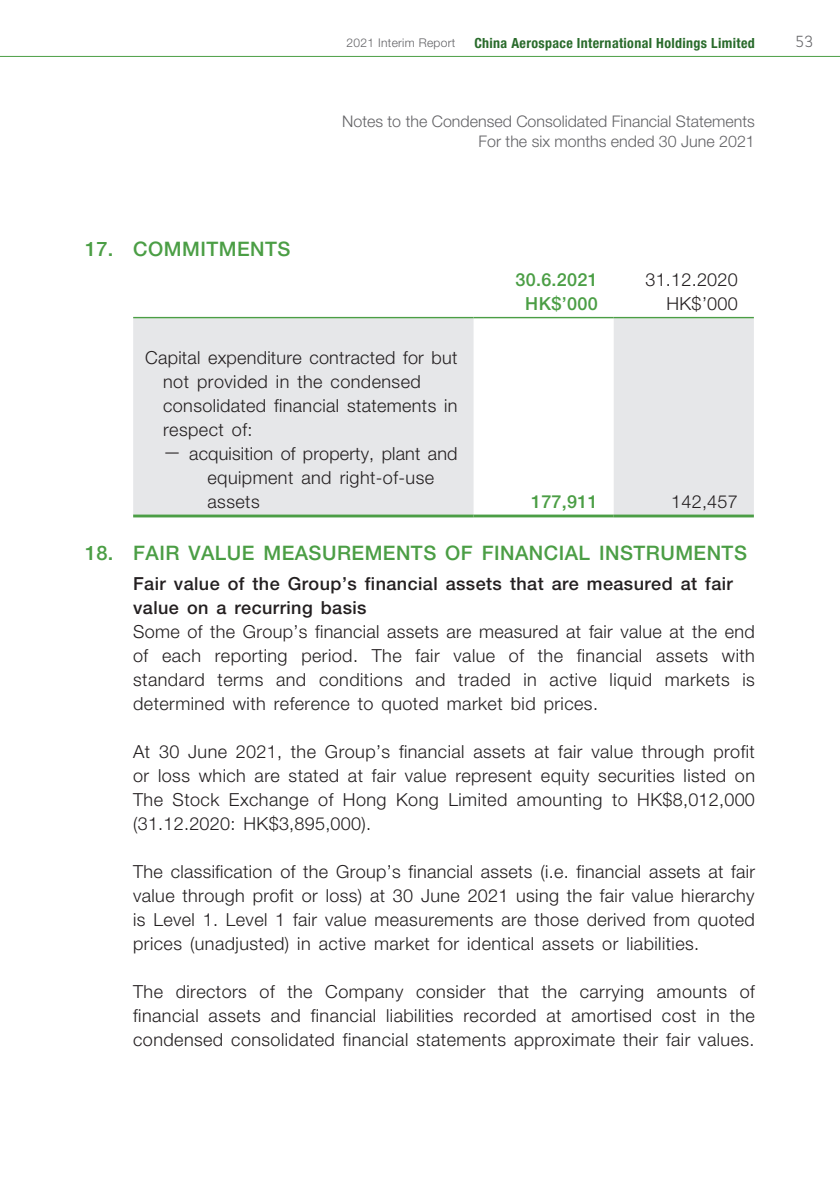
<style>
.page{position:relative;width:840px;height:1191px;background:#fff}
.page>*{position:absolute;margin:0;border:0;box-sizing:border-box;transform-origin:0 0}
._03_H1{font:500 20px "Helvetica Neue LT Std";letter-spacing:.025em;color:#4b9e45}
._12___P2{font:300 18px/24px "Helvetica Neue LT Std";letter-spacing:.025em;color:#231f20;text-align:justify}
._15_Table_Stub{font:300 18px/24px "Helvetica Neue LT Std";letter-spacing:.02em;color:#231f20}
._04___H2{font:500 18px/24px "Helvetica Neue LT Std";letter-spacing:.025em;color:#231f20}
._01_Body_Text{font:300 18px "Helvetica Neue LT Std";letter-spacing:.015em;color:#231f20}
._01_Body_Text-2{font:500 18px "Helvetica Neue LT Std";letter-spacing:.015em;color:#4b9e45}
.t1{font:300 16px/20px "Helvetica Neue LT Std";color:#636366;text-align:right}
.t2{font:300 16px "BNPP Sans";color:#636366}
.t3{font:700 condensed 14px "Helvetica Neue LT Std";letter-spacing:.025em;color:#296b2b}
.t4{font:300 12px "Helvetica Neue LT Std";letter-spacing:.025em;color:#636366}
</style>
<div class="page">
<hr style="left:0;top:56px;width:839px;height:1px;background:#4b9e45">
<svg style="left:133px;top:318px;width:620px;height:196px;fill:#e6e7e9"></svg>
<hr style="left:133px;top:317px;width:340px;height:1px;background:#4b9e45">
<hr style="left:473px;top:317px;width:140px;height:1px;background:#4b9e45">
<hr style="left:613px;top:317px;width:140px;height:1px;background:#4b9e45">
<hr style="left:133px;top:514px;width:340px;height:3px;background:#4b9e45">
<hr style="left:473px;top:514px;width:140px;height:3px;background:#4b9e45">
<hr style="left:613px;top:514px;width:140px;height:3px;background:#4b9e45">
<p class="t4" style="left:346px;top:36px;width:110px">2021 Interim Report</p>
<p class="t3" style="left:474px;top:35px;width:282px">China Aerospace International Holdings Limited</p>
<p class="t2" style="left:795px;top:31px;width:19px">53</p>
<p class="_03_H1" style="left:85px;top:237px;width:207px">17. COMMITMENTS</p>
<p class="t1" style="left:342px;top:111px;width:414px">Notes to the Condensed Consolidated Financial Statements<br>For the six months ended 30 June 2021</p>
<p class="_01_Body_Text-2" style="left:515px;top:269px;width:84px">30.6.2021</p>
<p class="_01_Body_Text" style="left:645px;top:268px;width:94px">31.12.2020</p>
<p class="_01_Body_Text-2" style="left:525px;top:293px;width:74px">HK$’000</p>
<p class="_01_Body_Text" style="left:666px;top:292px;width:73px">HK$’000</p>
<p class="_15_Table_Stub" style="left:163px;top:345px;width:296px;text-indent:-18px">Capital expenditure contracted for but not provided in the condensed consolidated financial statements in respect of:</p>
<p class="_15_Table_Stub" style="left:207px;top:441px;width:251px;text-indent:-44px">— acquisition of property, plant and equipment and right-of-use assets</p>
<p class="_01_Body_Text-2" style="left:530px;top:491px;width:68px">177,911</p>
<p class="_01_Body_Text" style="left:670px;top:491px;width:68px">142,457</p>
<p class="_03_H1" style="left:85px;top:541px;width:663px">18. FAIR VALUE MEASUREMENTS OF FINANCIAL INSTRUMENTS</p>
<p class="_04___H2" style="left:133px;top:571px;width:601px">Fair value of the Group’s financial assets that are measured at fair value on a recurring basis</p>
<p class="_12___P2" style="left:133px;top:619px;width:623px">Some of the Group’s financial assets are measured at fair value at the end of each reporting period. The fair value of the financial assets with standard terms and conditions and traded in active liquid markets is determined with reference to quoted market bid prices.</p>
<p class="_12___P2" style="left:133px;top:739px;width:623px">At 30 June 2021, the Group’s financial assets at fair value through profit or loss which are stated at fair value represent equity securities listed on The Stock Exchange of Hong Kong Limited amounting to HK$8,012,000 (31.12.2020: HK$3,895,000).</p>
<p class="_12___P2" style="left:133px;top:859px;width:623px">The classification of the Group’s financial assets (i.e. financial assets at fair value through profit or loss) at 30 June 2021 using the fair value hierarchy is Level 1. Level 1 fair value measurements are those derived from quoted prices (unadjusted) in active market for identical assets or liabilities.</p>
<p class="_12___P2" style="left:133px;top:979px;width:623px">The directors of the Company consider that the carrying amounts of financial assets and financial liabilities recorded at amortised cost in the condensed consolidated financial statements approximate their fair values.</p>
</div>
